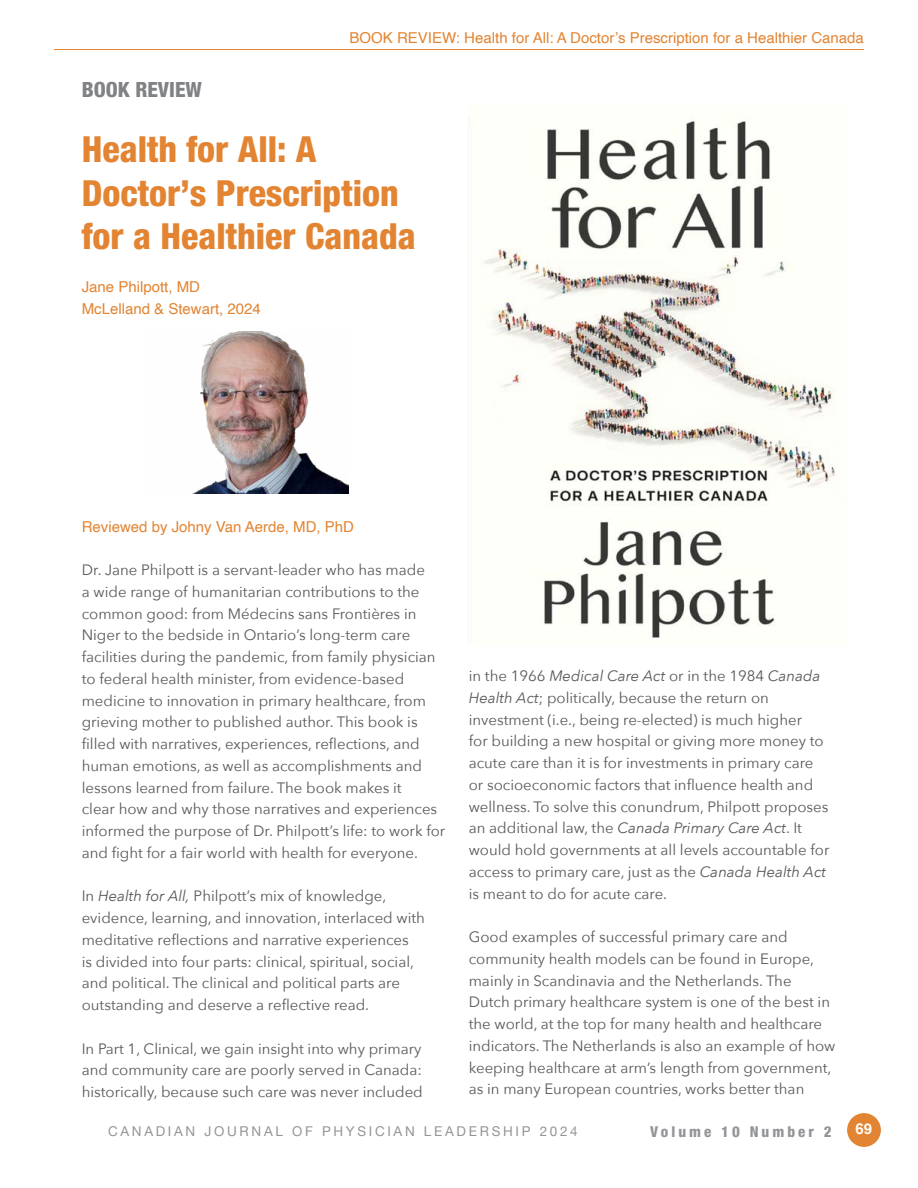
<style>
.page{position:relative;width:918px;height:1188px;background:#fff}
.page>*{position:absolute;margin:0;border:0;box-sizing:border-box;transform-origin:0 0}
.t1{font:800 condensed 36px/43.2px "Helvetica Neue LT Pro";color:#e28431}
.t2{font:800 condensed 21px "Helvetica Neue LT Pro";color:#808285}
.t3{font:15px/21.8px "Avenir Next";color:#58595b}
.t4{font:15px/21.8px "Helvetica";color:#e28431}
.t5{font:800 condensed 15px "Helvetica Neue LT Pro";letter-spacing:.2em;color:#939598}
.t6{font:700 15px "Helvetica";color:#fff}
.t7{font:13.5px "Helvetica Neue";letter-spacing:.2em;color:#939598}
.s1{font-style:italic}
</style>
<div class="page">
<div style="left:847px;top:1113px;width:34px;height:34px;background:#e28431;border-radius:50%"></div>
<hr style="left:54px;top:49px;width:810px;height:1px;background:#e28431">
<img style="left:194px;top:331px;width:154px;height:162px">
<img style="left:469px;top:116px;width:367px;height:522px">
<p class="t4" style="left:350px;top:27px;width:516px">BOOK REVIEW: Health for All: A Doctor’s Prescription for a Healthier Canada</p>
<h2 class="t2" style="left:82px;top:77px;width:122px">BOOK REVIEW</h2>
<h1 class="t1" style="left:82px;top:127px;width:336px">Health for All: A<br>Doctor’s Prescription for a Healthier Canada</h1>
<p class="t4" style="left:82px;top:277px;width:181px">Jane Philpott, MD<br>McLelland &amp; Stewart, 2024</p>
<p class="t4" style="left:82px;top:516px;width:274px">Reviewed by Johny Van Aerde, MD, PhD</p>
<p class="t3" style="left:82px;top:558px;width:365px">Dr. Jane Philpott is a servant-leader who has made<br>a wide range of humanitarian contributions to the common good: from Médecins sans Frontières in Niger to the bedside in Ontario’s long-term care facilities during the pandemic, from family physician to federal health minister, from evidence-based medicine to innovation in primary healthcare, from grieving mother to published author. This book is filled with narratives, experiences, reflections, and human emotions, as well as accomplishments and lessons learned from failure. The book makes it<br>clear how and why those narratives and experiences informed the purpose of Dr. Philpott’s life: to work for and fight for a fair world with health for everyone.</p>
<p class="t3" style="left:82px;top:885px;width:345px">In <span class="s1">Health for All,</span> Philpott’s mix of knowledge, evidence, learning, and innovation, interlaced with meditative reflections and narrative experiences<br>is divided into four parts: clinical, spiritual, social, and political. The clinical and political parts are outstanding and deserve a reflective read.</p>
<p class="t3" style="left:82px;top:1037px;width:343px;text-align:justify">In Part 1, Clinical, we gain insight into why primary and community care are poorly served in Canada: historically, because such care was never included</p>
<p class="t3" style="left:469px;top:664px;width:362px">in the 1966 <span class="s1">Medical Care Act</span> or in the 1984 <span class="s1">Canada Health Act</span>; politically, because the return on investment (i.e., being re-elected) is much higher<br>for building a new hospital or giving more money to acute care than it is for investments in primary care or socioeconomic factors that influence health and wellness. To solve this conundrum, Philpott proposes an additional law, the <span class="s1">Canada Primary Care Act</span>. It would hold governments at all levels accountable for access to primary care, just as the <span class="s1">Canada Health Act </span>is meant to do for acute care.</p>
<p class="t3" style="left:469px;top:925px;width:368px">Good examples of successful primary care and community health models can be found in Europe, mainly in Scandinavia and the Netherlands. The Dutch primary healthcare system is one of the best in the world, at the top for many health and healthcare indicators. The Netherlands is also an example of how keeping healthcare at arm’s length from government, as in many European countries, works better than</p>
<p class="t7" style="left:108px;top:1121px;width:471px">CANADIAN JOURNAL OF PHYSICIAN LEADERSHIP 2024</p>
<p class="t5" style="left:650px;top:1122px;width:183px">Volume 10 Number 2</p>
<p class="t6" style="left:856px;top:1120px;width:18px">69</p>
</div>
